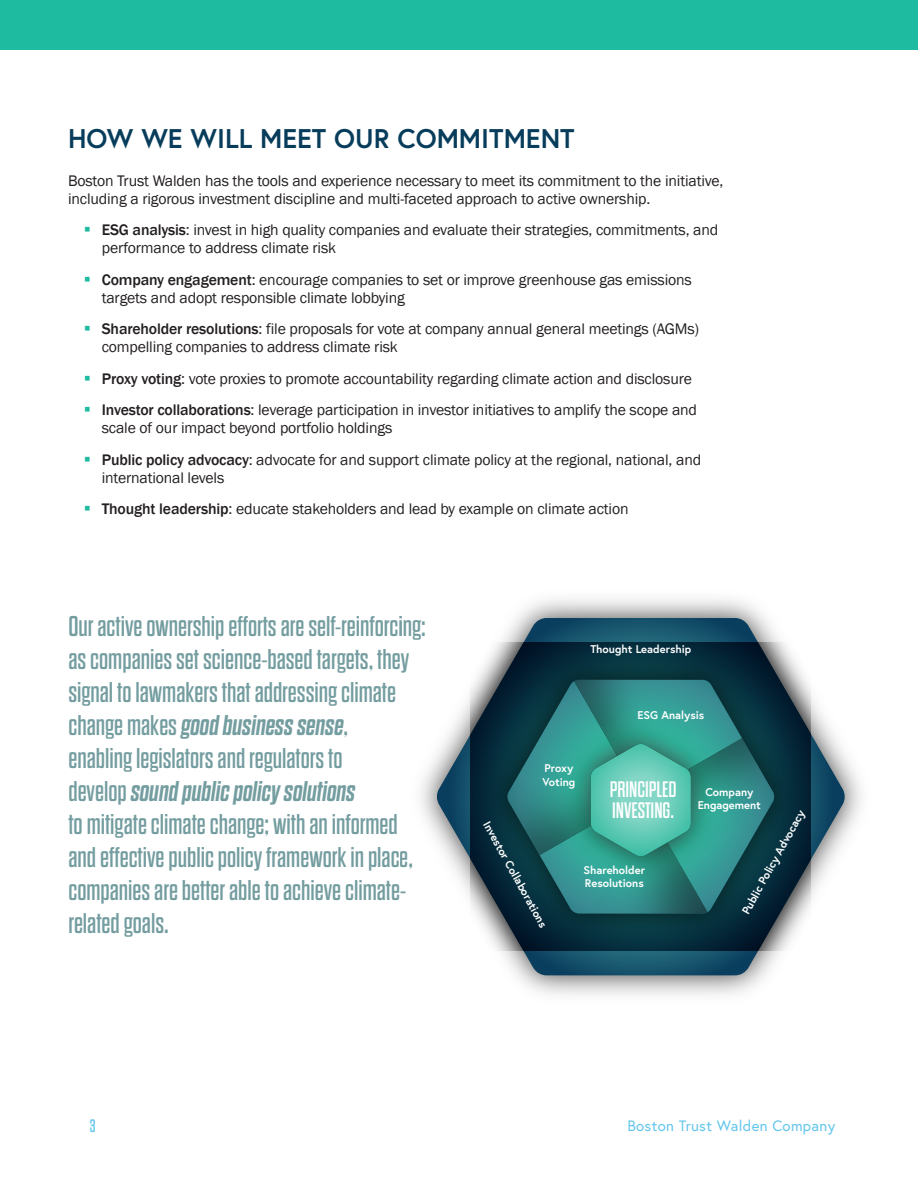
<style>
.page{position:relative;width:918px;height:1188px;background:#fff}
.page>*{position:absolute;margin:0;border:0;box-sizing:border-box;transform-origin:0 0}
.t1{font:28.5px/33px "Dharma Gothic E";color:#749da0}
.t2{font:700 27px "Europa";color:#073d5b}
.t3{font:22.35px/21.5px "Dharma Gothic E";color:#fff}
.t4{font:18px "Dharma Gothic E";color:#64c6ec}
.t5{font:15.75px/18px "Franklin Gothic";letter-spacing:-.01em;color:#231f20}
.t6{font:15px "Europa";letter-spacing:.02em;color:#64c6ec}
.t7{font:700 11.25px/13.2px "Europa";color:#fff}
.s1{color:#1fbba0}
.s2{font-weight:500}
.s3{font-weight:700;font-style:italic}
</style>
<div class="page">
<img style="left:420px;top:598px;width:442px;height:398px">
<svg style="left:436px;top:618px;width:409px;height:357px"></svg>
<img style="left:471px;top:643px;width:340px;height:307px">
<svg style="left:507px;top:680px;width:268px;height:234px"></svg>
<div style="left:0;top:0;width:918px;height:49px;background:#1fbba0"></div>
<p class="t2" style="left:68px;top:120px;width:508px">HOW WE WILL MEET OUR COMMITMENT</p>
<p class="t5" style="left:68px;top:172px;width:657px">Boston Trust Walden has the tools and experience necessary to meet its commitment to the initiative, including a rigorous investment discipline and multi-faceted approach to active ownership.</p>
<p class="t5" style="left:102px;top:221px;width:618px;text-indent:-18px"><span class="s1">▪</span> <span class="s2">ESG analysis</span>: invest in high quality companies and evaluate their strategies, commitments, and performance to address climate risk</p>
<p class="t5" style="left:102px;top:271px;width:592px;text-indent:-18px"><span class="s1">▪</span> <span class="s2">Company engagement</span>: encourage companies to set or improve greenhouse gas emissions targets and adopt responsible climate lobbying</p>
<p class="t5" style="left:102px;top:320px;width:599px;text-indent:-18px"><span class="s1">▪</span> <span class="s2">Shareholder resolutions</span>: file proposals for vote at company annual general meetings (AGMs) compelling companies to address climate risk</p>
<p class="t5" style="left:84px;top:370px;width:610px"><span class="s1">▪</span> <span class="s2">Proxy voting</span>: vote proxies to promote accountability regarding climate action and disclosure</p>
<p class="t5" style="left:102px;top:401px;width:597px;text-indent:-18px"><span class="s1">▪</span> <span class="s2">Investor collaborations</span>: leverage participation in investor initiatives to amplify the scope and scale of our impact beyond portfolio holdings</p>
<p class="t5" style="left:102px;top:451px;width:601px;text-indent:-18px"><span class="s1">▪</span> <span class="s2">Public policy advocacy</span>: advocate for and support climate policy at the regional, national, and international levels</p>
<p class="t5" style="left:84px;top:500px;width:546px"><span class="s1">▪</span> <span class="s2">Thought leadership</span>: educate stakeholders and lead by example on climate action</p>
<p class="t1" style="left:68px;top:611px;width:359px">Our active ownership efforts are self-reinforcing: as companies set science-based targets, they signal to lawmakers that addressing climate change makes <span class="s3">good business sense</span>,<br>enabling legislators and regulators to<br>develop <span class="s3">sound public policy solutions<br></span>to mitigate climate change; with an informed and effective public policy framework in place, companies are better able to achieve climate&shy;related goals.</p>
<p class="t7" style="left:590px;top:642px;width:102px">Thought Leadership</p>
<p class="t7" style="left:637px;top:708px;width:68px">ESG Analysis</p>
<p class="t7" style="left:542px;top:761px;width:34px">Proxy<br>Voting</p>
<p class="t3" style="left:610px;top:779px;width:68px">PRINCIPLED<br>INVESTING.</p>
<p class="t7" style="left:698px;top:785px;width:65px;text-align:center">Company<br>Engagement</p>
<p class="t7" style="left:492px;top:819px;width:121px;rotate:61deg">Investor Collaborations</p>
<p class="t7" style="left:739px;top:910px;width:119px;rotate:-61deg">Public Policy Advocacy</p>
<p class="t7" style="left:584px;top:863px;width:63px">Shareholder<br>Resolutions</p>
<p class="t4" style="left:90px;top:1117px;width:7px">3</p>
<p class="t6" style="left:627px;top:1116px;width:209px">Boston Trust Walden Company</p>
</div>
